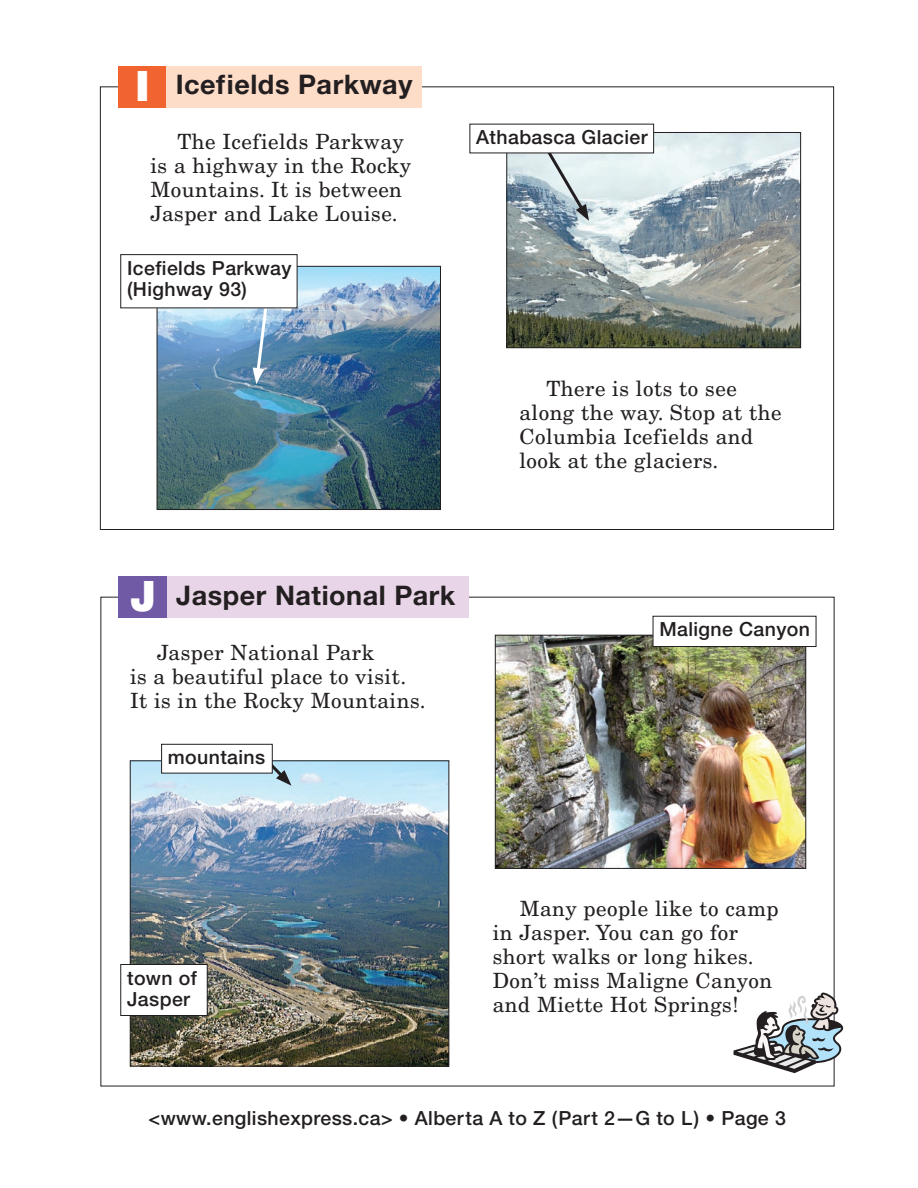
<style>
.page{position:relative;width:918px;height:1188px;background:#fff}
.page>*{position:absolute;margin:0;border:0;box-sizing:border-box;transform-origin:0 0}
.body{font:900 42px "Helvetica Neue";color:#fff}
.head-18_pt{font:700 27px "Helvetica Neue";letter-spacing:.02em;color:#231f20}
.body-2{font:21px/24px "New Century Schlbk";letter-spacing:.025em;color:#231f20}
.vocab13-box_left{font:500 19.5px/21.8px "Helvetica Neue";letter-spacing:.02em;color:#231f20}
.credit_web{font:500 19.5px "Helvetica Neue";letter-spacing:.02em;color:#231f20}
</style>
<div class="page">
<div style="left:118px;top:66px;width:48px;height:42px;background:#f2642f"></div>
<div style="left:167px;top:66px;width:255px;height:42px;background:#fddcc8"></div>
<div style="left:118px;top:576px;width:49px;height:42px;background:#7059a5"></div>
<div style="left:167px;top:576px;width:301px;height:42px;background:#e8d5e7"></div>
<svg style="left:734px;top:993px;width:109px;height:80px"></svg>
<img style="left:132px;top:762px;width:315px;height:302px">
<div style="left:130px;top:760px;width:319px;height:306px;border:1px solid #231f20"></div>
<div style="left:121px;top:964px;width:86px;height:52px;background:#fff"></div>
<div style="left:120px;top:964px;width:88px;height:52px;border:1px solid #231f20"></div>
<img style="left:508px;top:134px;width:291px;height:212px">
<div style="left:506px;top:132px;width:295px;height:216px;border:1px solid #231f20"></div>
<svg style="left:541px;top:153px;width:48px;height:68px;background:#b3c2c9"></svg>
<div style="left:470px;top:124px;width:184px;height:29px;background:#fff"></div>
<svg style="left:258px;top:760px;width:33px;height:26px"></svg>
<div style="left:162px;top:744px;width:110px;height:29px;background:#fff"></div>
<div style="left:161px;top:744px;width:112px;height:29px;border:1px solid #231f20"></div>
<img style="left:159px;top:268px;width:280px;height:240px">
<div style="left:157px;top:266px;width:284px;height:244px;border:1px solid #231f20"></div>
<svg style="left:253px;top:308px;width:17px;height:76px"></svg>
<div style="left:121px;top:255px;width:176px;height:53px;background:#fff"></div>
<div style="left:120px;top:254px;width:177px;height:54px;border:1px solid #231f20"></div>
<img style="left:497px;top:637px;width:307px;height:230px">
<div style="left:495px;top:635px;width:311px;height:234px;border:1px solid #231f20"></div>
<div style="left:653px;top:616px;width:163px;height:31px;background:#fff"></div>
<div style="left:653px;top:616px;width:163px;height:31px;border:1px solid #231f20"></div>
<p class="body" style="left:135px;top:61px;width:15px">I</p>
<p class="head-18_pt" style="left:176px;top:68px;width:238px">Icefields Parkway</p>
<p class="body-2" style="left:150px;top:130px;width:262px;text-indent:27px">The Icefields Parkway is a highway in the Rocky<br>Mountains. It is between<br>Jasper and Lake Louise.</p>
<p class="vocab13-box_left" style="left:476px;top:126px;width:173px">Athabasca Glacier</p>
<p class="vocab13-box_left" style="left:127px;top:257px;width:166px">Icefields Parkway (Highway 93)</p>
<p class="body" style="left:130px;top:571px;width:27px">J</p>
<p class="head-18_pt" style="left:176px;top:578px;width:281px">Jasper National Park</p>
<p class="body-2" style="left:130px;top:640px;width:297px;text-indent:27px">Jasper National Park<br>is a beautiful place to visit.<br>It is in the Rocky Mountains.</p>
<p class="vocab13-box_left" style="left:168px;top:746px;width:99px">mountains</p>
<p class="body-2" style="left:519px;top:376px;width:264px;text-indent:27px">There is lots to see along the way. Stop at the<br>Columbia Icefields and look at the glaciers.</p>
<p class="vocab13-box_left" style="left:659px;top:618px;width:152px">Maligne Canyon</p>
<p class="vocab13-box_left" style="left:127px;top:967px;width:71px">town of<br>Jasper</p>
<p class="body-2" style="left:493px;top:896px;width:287px;text-indent:27px">Many people like to camp in Jasper. You can go for short walks or long hikes.<br>Don’t miss Maligne Canyon and Miette Hot Springs!</p>
<p class="credit_web" style="left:149px;top:1107px;width:639px">&lt;www.englishexpress.ca&gt; • Alberta A to Z (Part 2—G to L) • Page 3</p>
</div>
